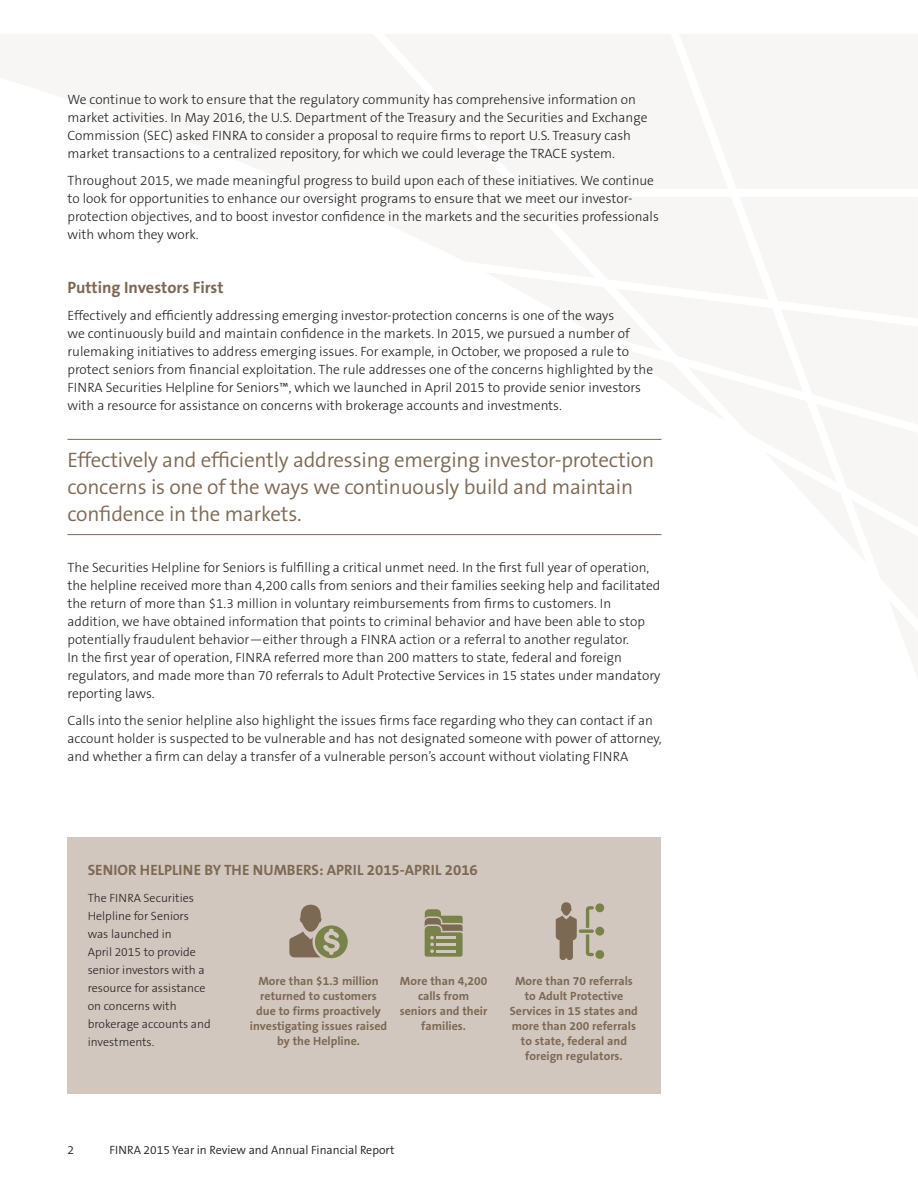
<style>
.page{position:relative;width:918px;height:1188px;background:#fff}
.page>*{position:absolute;margin:0;border:0;box-sizing:border-box;transform-origin:0 0}
.text_callout{font:300 21px/27px "The Sans B4";letter-spacing:-.01em;color:#7c6954}
.subhead{font:700 16.5px "The Sans B7";color:#7c6954}
.headline{font:700 15px "The Sans B7";color:#7c6954}
.text{font:300 13.5px/18px "The Sans B3";color:#231f20}
.chart_numbers{font:700 12px/15px "The Sans B7";color:#7c6954;text-align:center}
.text-2{font:300 12px/18px "The Sans B3";color:#231f20}
.t1{font:300 12px "The Sans B4";color:#231f20}
</style>
<div class="page">
<hr style="left:68px;top:439px;width:594px;height:1px;background:#7c6954">
<hr style="left:68px;top:534px;width:594px;height:1px;background:#7c6954">
<div style="left:68px;top:837px;width:594px;height:257px;background:#d2c7bf"></div>
<svg style="left:289px;top:905px;width:59px;height:53px"></svg>
<svg style="left:424px;top:909px;width:39px;height:48px"></svg>
<hr style="left:436px;top:950px;width:20px;height:2px;background:#d2c7bf">
<svg style="left:556px;top:902px;width:21px;height:58px"></svg>
<svg style="left:586px;top:906px;width:8px;height:50px"></svg>
<div style="left:595px;top:903px;width:9px;height:9px;background:#798248;border-radius:50%"></div>
<div style="left:595px;top:927px;width:9px;height:9px;background:#798248;border-radius:50%"></div>
<div style="left:595px;top:950px;width:9px;height:9px;background:#798248;border-radius:50%"></div>
<svg style="left:579px;top:929px;width:15px;height:4px"></svg>
<p class="text" style="left:68px;top:91px;width:582px">We continue to work to ensure that the regulatory community has comprehensive information on market activities. In May 2016, the U.S. Department of the Treasury and the Securities and Exchange Commission (SEC) asked FINRA to consider a proposal to require firms to report U.S. Treasury cash market transactions to a centralized repository, for which we could leverage the TRACE system.</p>
<p class="text" style="left:68px;top:172px;width:593px">Throughout 2015, we made meaningful progress to build upon each of these initiatives. We continue to look for opportunities to enhance our oversight programs to ensure that we meet our investor&shy;protection objectives, and to boost investor confidence in the markets and the securities professionals with whom they work.</p>
<p class="subhead" style="left:68px;top:279px;width:158px">Putting Investors First</p>
<p class="text" style="left:68px;top:307px;width:587px">Effectively and efficiently addressing emerging investor-protection concerns is one of the ways<br>we continuously build and maintain confidence in the markets. In 2015, we pursued a number of rulemaking initiatives to address emerging issues. For example, in October, we proposed a rule to protect seniors from financial exploitation. The rule addresses one of the concerns highlighted by the FINRA Securities Helpline for Seniors™, which we launched in April 2015 to provide senior investors with a resource for assistance on concerns with brokerage accounts and investments.</p>
<p class="text_callout" style="left:68px;top:447px;width:588px">Effectively and efficiently addressing emerging investor-protection concerns is one of the ways we continuously build and maintain confidence in the markets.</p>
<p class="text" style="left:68px;top:559px;width:594px">The Securities Helpline for Seniors is fulfilling a critical unmet need. In the first full year of operation, the helpline received more than 4,200 calls from seniors and their families seeking help and facilitated the return of more than $1.3 million in voluntary reimbursements from firms to customers. In addition, we have obtained information that points to criminal behavior and have been able to stop potentially fraudulent behavior—either through a FINRA action or a referral to another regulator.<br>In the first year of operation, FINRA referred more than 200 matters to state, federal and foreign regulators, and made more than 70 referrals to Adult Protective Services in 15 states under mandatory reporting laws.</p>
<p class="text" style="left:68px;top:712px;width:596px">Calls into the senior helpline also highlight the issues firms face regarding who they can contact if an account holder is suspected to be vulnerable and has not designated someone with power of attorney, and whether a firm can delay a transfer of a vulnerable person’s account without violating FINRA</p>
<p class="headline" style="left:88px;top:862px;width:392px">SENIOR HELPLINE BY THE NUMBERS: APRIL 2015-APRIL 2016</p>
<p class="text-2" style="left:88px;top:889px;width:125px">The FINRA Securities<br>Helpline for Seniors was launched in<br>April 2015 to provide senior investors with a resource for assistance on concerns with brokerage accounts and investments.</p>
<p class="chart_numbers" style="left:250px;top:973px;width:139px">More than $1.3 million returned to customers due to firms proactively investigating issues raised by the Helpline.</p>
<p class="chart_numbers" style="left:400px;top:973px;width:89px">More than 4,200 calls from seniors and their families.</p>
<p class="chart_numbers" style="left:510px;top:973px;width:130px">More than 70 referrals to Adult Protective<br>Services in 15 states and more than 200 referrals to state, federal and foreign regulators.</p>
<p class="t1" style="left:68px;top:1143px;width:8px">2</p>
<p class="t1" style="left:110px;top:1143px;width:286px">FINRA 2015 Year in Review and Annual Financial Report</p>
</div>
